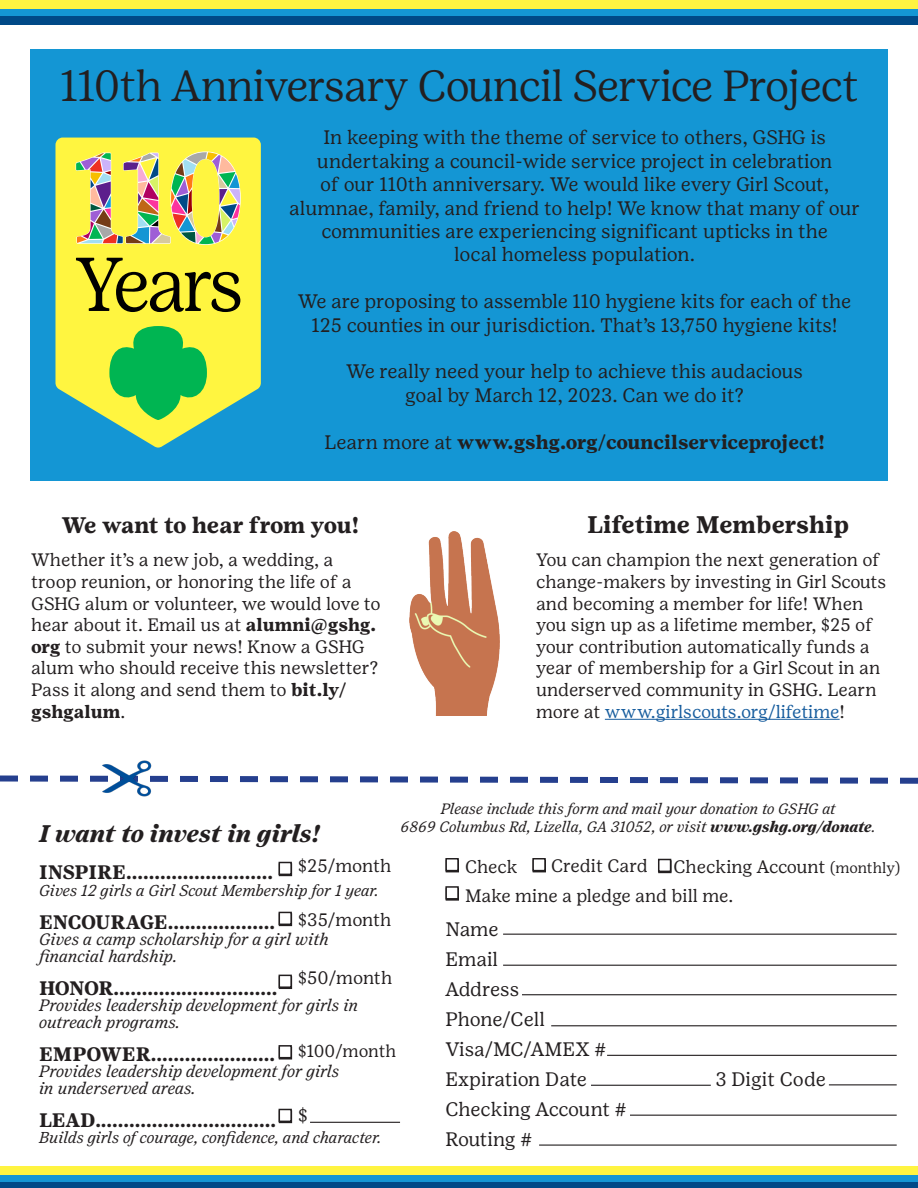
<style>
.page{position:relative;width:918px;height:1188px;background:#fff}
.page>*{position:absolute;margin:0;border:0;box-sizing:border-box;transform-origin:0 0}
.t1{font:300 43.5px "Girl Scout Display";color:#231f20}
.t2{font:italic 700 24px "Girl Scout Text";letter-spacing:-.01em;color:#231f20}
.t3{font:700 24px "Girl Scout Text";color:#231f20}
.t4{font:700 22.5px "Girl Scout Text";letter-spacing:-.02em;color:#231f20}
.t5{font:19.5px/23.4px "Girl Scout Text";color:#231f20;text-align:center}
.t6{font:700 19.5px "Girl Scout Text";color:#231f20}
.t7{font:19.5px "Girl Scout Text";letter-spacing:-.02em;color:#231f20}
.t8{font:18px/21.6px "Girl Scout Text";letter-spacing:-.005em;color:#231f20}
.t9{font:700 18px "Girl Scout Text";color:#231f20}
.t10{font:17.25px "Girl Scout Text";letter-spacing:-.015em;color:#231f20}
.t11{font:italic 16.5px/16.5px "Girl Scout Text";letter-spacing:-.01em;color:#231f20}
.t12{font:italic 15.75px "Girl Scout Text";letter-spacing:-.01em;color:#231f20}
.t13{font:italic 15px/18px "Girl Scout Text";color:#231f20;text-align:center}
.s1{font-weight:400}
.s2{color:#175d9e}
.s3{font-weight:700}
.s4{font-size:15px}
.s5{font-size:19.5px}
</style>
<div class="page">
<svg style="left:0;top:775px;width:918px;height:9px"></svg>
<img style="left:102px;top:761px;width:50px;height:35px">
<hr style="left:310px;top:1122px;width:90px;height:1px;background:#231f20">
<div style="left:279px;top:863px;width:13px;height:13px;border:2px solid #231f20"></div>
<div style="left:279px;top:862px;width:12px;height:12px;background:#fff"></div>
<div style="left:279px;top:862px;width:13px;height:13px;border:2px solid #231f20"></div>
<div style="left:279px;top:913px;width:13px;height:13px;border:2px solid #231f20"></div>
<div style="left:279px;top:912px;width:12px;height:12px;background:#fff"></div>
<div style="left:279px;top:912px;width:13px;height:13px;border:2px solid #231f20"></div>
<div style="left:279px;top:976px;width:13px;height:13px;border:2px solid #231f20"></div>
<div style="left:279px;top:975px;width:12px;height:12px;background:#fff"></div>
<div style="left:279px;top:975px;width:13px;height:13px;border:2px solid #231f20"></div>
<div style="left:279px;top:1047px;width:13px;height:13px;border:2px solid #231f20"></div>
<div style="left:279px;top:1046px;width:12px;height:12px;background:#fff"></div>
<div style="left:279px;top:1045px;width:13px;height:13px;border:2px solid #231f20"></div>
<div style="left:279px;top:1110px;width:13px;height:13px;border:2px solid #231f20"></div>
<div style="left:279px;top:1109px;width:12px;height:12px;background:#fff"></div>
<div style="left:279px;top:1109px;width:13px;height:13px;border:2px solid #231f20"></div>
<div style="left:446px;top:860px;width:13px;height:12px;border:2px solid #231f20"></div>
<div style="left:446px;top:859px;width:12px;height:12px;background:#fff"></div>
<div style="left:445px;top:858px;width:14px;height:13px;border:2px solid #231f20"></div>
<div style="left:533px;top:860px;width:13px;height:12px;border:2px solid #231f20"></div>
<div style="left:533px;top:859px;width:12px;height:12px;background:#fff"></div>
<div style="left:532px;top:858px;width:14px;height:13px;border:2px solid #231f20"></div>
<div style="left:658px;top:860px;width:14px;height:13px;border:2px solid #231f20"></div>
<div style="left:659px;top:860px;width:12px;height:11px;background:#fff"></div>
<div style="left:658px;top:859px;width:13px;height:13px;border:2px solid #231f20"></div>
<div style="left:445px;top:886px;width:14px;height:14px;border:2px solid #231f20"></div>
<hr style="left:503px;top:934px;width:394px;height:1px;background:#231f20">
<hr style="left:503px;top:965px;width:394px;height:1px;background:#231f20">
<hr style="left:522px;top:994px;width:375px;height:1px;background:#231f20">
<hr style="left:551px;top:1025px;width:346px;height:1px;background:#231f20">
<hr style="left:607px;top:1055px;width:290px;height:1px;background:#231f20">
<hr style="left:829px;top:1084px;width:68px;height:1px;background:#231f20">
<hr style="left:591px;top:1085px;width:120px;height:1px;background:#231f20">
<hr style="left:630px;top:1115px;width:267px;height:1px;background:#231f20">
<hr style="left:539px;top:1145px;width:358px;height:1px;background:#231f20">
<div style="left:30px;top:50px;width:858px;height:431px;background:#1496d4"></div>
<hr style="left:605px;top:719px;width:235px;height:1px;background:#175d9e">
<img style="left:409px;top:532px;width:91px;height:184px">
<svg style="left:55px;top:138px;width:206px;height:310px;fill:#fff540"></svg>
<svg style="left:109px;top:326px;width:98px;height:94px;background:#56ca4b"></svg>
<svg style="left:76px;top:151px;width:165px;height:94px;background:#d0c66f"></svg>
<svg style="left:76px;top:258px;width:164px;height:54px;background:#b7af2d"></svg>
<div style="left:0;top:7px;width:918px;height:9px;background:#1496d4"></div>
<div style="left:0;top:16px;width:918px;height:9px;background:#004987"></div>
<div style="left:0;top:0;width:918px;height:9px;background:#fff441"></div>
<div style="left:0;top:1173px;width:918px;height:9px;background:#1496d4"></div>
<div style="left:0;top:1182px;width:918px;height:6px;background:#004987"></div>
<div style="left:0;top:1166px;width:918px;height:9px;background:#fff441"></div>
<p class="t1" style="left:61px;top:61px;width:800px">110th Anniversary Council Service Project</p>
<p class="t5" style="left:289px;top:126px;width:572px">In keeping with the theme of service to others, GSHG is undertaking a council-wide service project in celebration<br>of our 110th anniversary. We would like every Girl Scout, alumnae, family, and friend to help! We know that many of our communities are experiencing significant upticks in the<br>local homeless population.</p>
<p class="t5" style="left:298px;top:290px;width:555px">We are proposing to assemble 110 hygiene kits for each of the<br>125 counties in our jurisdiction. That’s 13,750 hygiene kits!</p>
<p class="t5" style="left:346px;top:360px;width:458px">We really need your help to achieve this audacious goal by March 12, 2023. Can we do it?</p>
<p class="t6" style="left:324px;top:430px;width:502px"><span class="s1">Learn more at</span> www.gshg.org/councilserviceproject!</p>
<p class="t4" style="left:62px;top:512px;width:299px">We want to hear from you!</p>
<p class="t3" style="left:587px;top:511px;width:263px">Lifetime Membership</p>
<p class="t8" style="left:536px;top:549px;width:352px">You can champion the next generation of change-makers by investing in Girl Scouts and becoming a member for life! When you sign up as a lifetime member, $25 of your contribution automatically funds a year of membership for a Girl Scout in an underserved community in GSHG. Learn more at <span class="s2">www.girlscouts.org/lifetime</span>!</p>
<p class="t8" style="left:31px;top:549px;width:351px">Whether it’s a new job, a wedding, a troop reunion, or honoring the life of a GSHG alum or volunteer, we would love to hear about it. Email us at <span class="s3">alumni@gshg. org</span> to submit your news! Know a GSHG alum who should receive this newsletter?<br>Pass it along and send them to <span class="s3">bit.ly/ gshgalum</span>.</p>
<p class="t13" style="left:401px;top:800px;width:477px">Please include this form and mail your donation to GSHG at<br>6869 Columbus Rd, Lizella, GA 31052, or visit <span class="s3">www.gshg.org/donate</span>.</p>
<p class="t8" style="left:465px;top:856px;width:54px">Check</p>
<p class="t8" style="left:551px;top:855px;width:98px">Credit Card</p>
<p class="t8" style="left:674px;top:856px;width:228px">Checking Account <span class="s4">(monthly)</span></p>
<p class="t8" style="left:465px;top:885px;width:270px">Make mine a pledge and bill me.</p>
<p class="t5" style="left:445px;top:917px;width:55px">Name</p>
<p class="t5" style="left:445px;top:947px;width:54px">Email</p>
<p class="t5" style="left:445px;top:977px;width:75px">Address</p>
<p class="t5" style="left:445px;top:1007px;width:101px">Phone/Cell</p>
<p class="t5" style="left:445px;top:1037px;width:162px">Visa/MC/AMEX #</p>
<p class="t5" style="left:445px;top:1067px;width:143px">Expiration Date</p>
<p class="t5" style="left:715px;top:1067px;width:112px">3 Digit Code</p>
<p class="t5" style="left:445px;top:1097px;width:183px">Checking Account #</p>
<p class="t7" style="left:445px;top:1128px;width:88px">Routing #</p>
<p class="t2" style="left:39px;top:819px;width:282px">I want to invest in girls!</p>
<p class="t9" style="left:39px;top:862px;width:236px"><span class="s5">INSPIRE</span>..........................</p>
<p class="t12" style="left:39px;top:881px;width:342px">Gives 12 girls a Girl Scout Membership for 1 year.</p>
<p class="t9" style="left:39px;top:912px;width:238px"><span class="s5">ENCOURAGE</span>...................</p>
<p class="t11" style="left:39px;top:931px;width:291px">Gives a camp scholarship for a girl with financial hardship.</p>
<p class="t9" style="left:39px;top:978px;width:240px"><span class="s5">HONOR</span>.............................</p>
<p class="t11" style="left:39px;top:997px;width:321px">Provides leadership development for girls in</p>
<p class="t11" style="left:39px;top:1014px;width:143px">outreach programs.</p>
<p class="t9" style="left:39px;top:1044px;width:238px"><span class="s5">EMPOWER</span>......................</p>
<p class="t11" style="left:39px;top:1063px;width:302px">Provides leadership development for girls in underserved areas.</p>
<p class="t9" style="left:39px;top:1110px;width:239px"><span class="s5">LEAD</span>................................</p>
<p class="t12" style="left:39px;top:1129px;width:344px">Builds girls of courage, confidence, and character.</p>
<p class="t8" style="left:298px;top:855px;width:95px">$25/month</p>
<p class="t8" style="left:298px;top:909px;width:95px">$35/month</p>
<p class="t8" style="left:298px;top:967px;width:96px">$50/month</p>
<p class="t10" style="left:298px;top:1041px;width:100px">$100/month</p>
<p class="t5" style="left:298px;top:1104px;width:12px">$</p>
</div>
